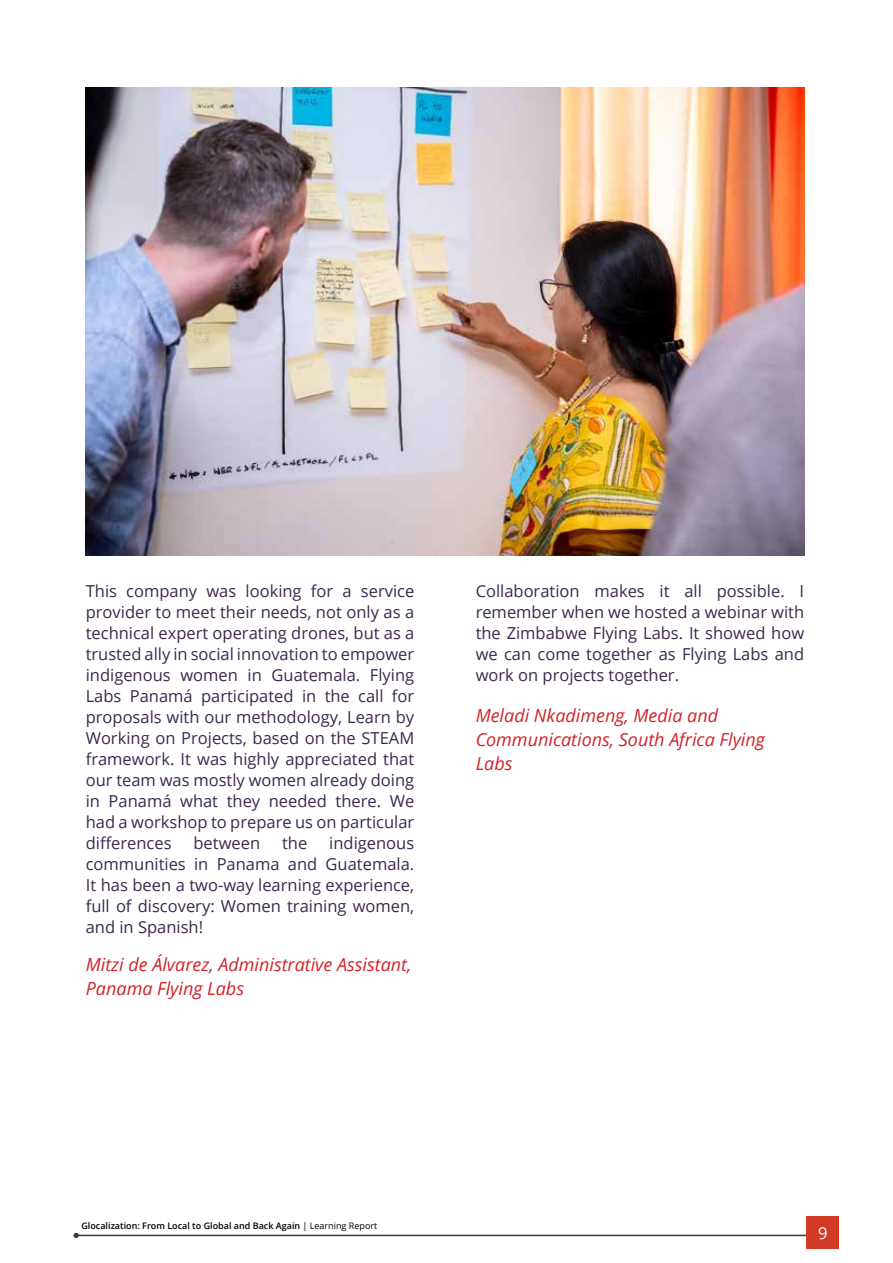
<style>
.page{position:relative;width:893px;height:1263px;background:#fff}
.page>*{position:absolute;margin:0;border:0;box-sizing:border-box;transform-origin:0 0}
.t1{font:italic 18px/24px "Open Sans";color:#d2232a}
.t2{font:16.5px/21px "Open Sans";color:#3d274f;text-align:justify}
.t3{font:16.5px "Open Sans";color:#fff}
.t4{font:600 9px "Open Sans";color:#000}
.s1{font-weight:400}
</style>
<div class="page">
<hr style="left:76px;top:1235px;width:747px;height:1px;background:#3a3a3a">
<svg style="left:74px;top:1233px;width:5px;height:5px"></svg>
<div style="left:807px;top:1216px;width:32px;height:33px;background:#d23a28"></div>
<img style="left:86px;top:87px;width:718px;height:468px">
<p class="t2" style="left:86px;top:580px;width:330px">This company was looking for a service provider to meet their needs, not only as a technical expert operating drones, but as a trusted ally in social innovation to empower indigenous women in Guatemala. Flying Labs Panamá participated in the call for proposals with our methodology, Learn by Working on Projects, based on the STEAM framework. It was highly appreciated that our team was mostly women already doing in Panamá what they needed there. We had a workshop to prepare us on particular differences</p>
<p class="t2" style="left:86px;top:832px;width:330px;text-indent:244px">indigenous communities in Panama and Guatemala.<br>It has been a two-way learning experience, full of discovery: Women training women, and in Spanish!</p>
<p class="t1" style="left:86px;top:952px;width:327px">Mitzi de Álvarez, Administrative Assistant,<br>Panama Flying Labs</p>
<p class="t2" style="left:194px;top:832px;width:68px">between</p>
<p class="t2" style="left:282px;top:832px;width:27px">the</p>
<p class="t2" style="left:476px;top:580px;width:330px">Collaboration makes it all possible. I remember when we hosted a webinar with the Zimbabwe Flying Labs. It showed how we can come together as Flying Labs and work on projects together.</p>
<p class="t1" style="left:476px;top:703px;width:291px">Meladi Nkadimeng, Media and<br>Communications, South Africa Flying<br>Labs</p>
<p class="t4" style="left:81px;top:1219px;width:297px">Glocalization: From Local to Global and Back Again <span class="s1">| Learning Report</span></p>
<p class="t3" style="left:818px;top:1222px;width:11px">9</p>
</div>
